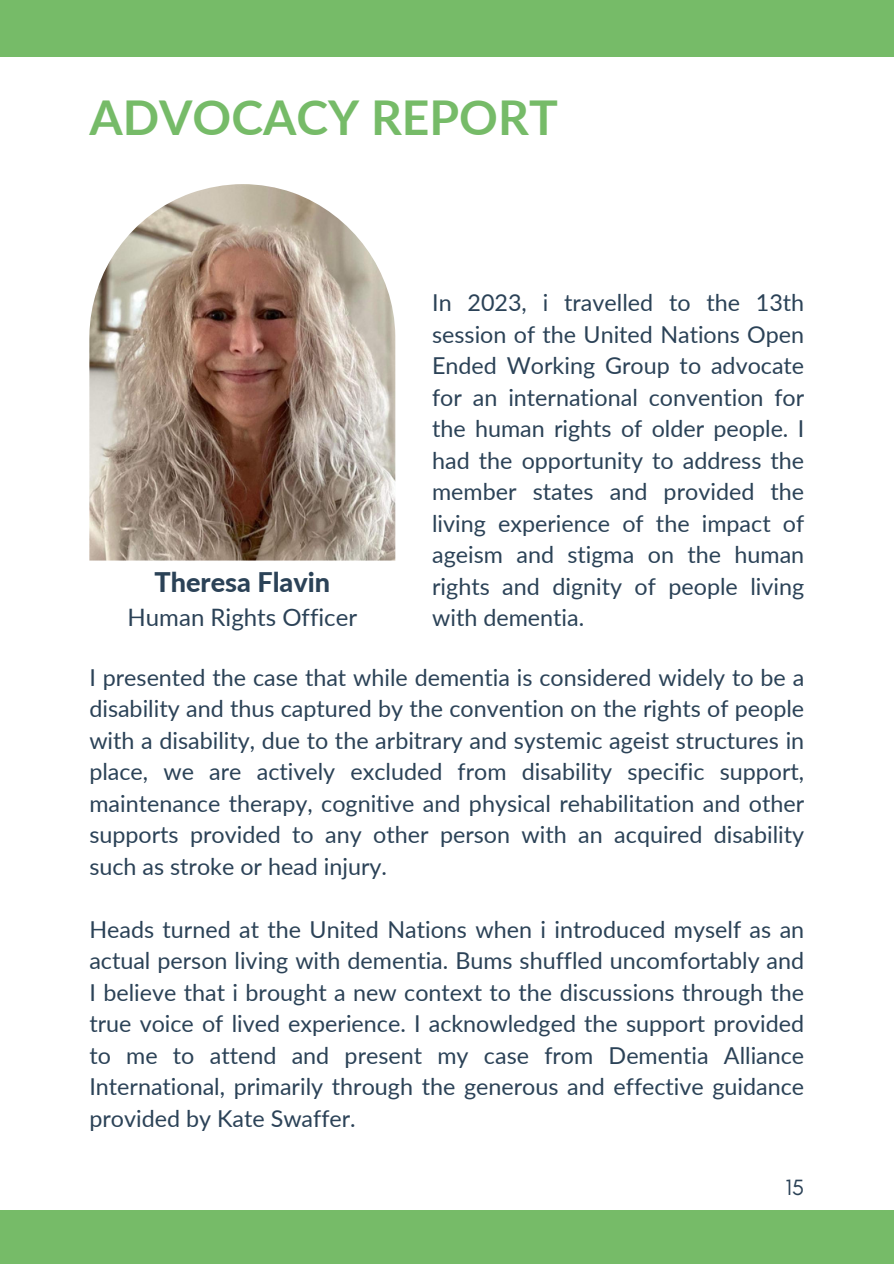
<style>
.page{position:relative;width:894px;height:1264px;background:#fff}
.page>*{position:absolute;margin:0;border:0;box-sizing:border-box;transform-origin:0 0}
.t1{font:700 48px "Lato";color:#76bb68}
.t2{font:800 27px "Lato";color:#2b4257}
.t3{font:24px "Lato";color:#2b4257}
.t4{font:23.25px/31.5px "Lato";color:#2b4257;text-align:justify}
.t5{font:22.5px "Glacial Indifference";color:#2b4257}
</style>
<div class="page">
<div style="left:0;top:1209px;width:893px;height:54px;background:#76bb68"></div>
<div style="left:0;top:0;width:893px;height:56px;background:#76bb68"></div>
<img style="left:89px;top:184px;width:306px;height:376px">
<p class="t1" style="left:89px;top:88px;width:470px">ADVOCACY REPORT</p>
<p class="t2" style="left:154px;top:566px;width:177px">Theresa Flavin</p>
<p class="t3" style="left:127px;top:602px;width:231px">Human Rights Officer</p>
<p class="t4" style="left:432px;top:286px;width:373px">In 2023, i travelled to the 13th session of the United Nations Open Ended Working Group to advocate for an international convention for the human rights of older people. I had the opportunity to address the member states and provided the living experience of the impact of ageism and stigma on the human rights and dignity of people living with dementia.</p>
<p class="t4" style="left:89px;top:661px;width:716px">I presented the case that while dementia is considered widely to be a disability and thus captured by the convention on the rights of people with a disability, due to the arbitrary and systemic ageist structures in place, we are actively excluded from disability specific support, maintenance therapy, cognitive and physical rehabilitation and other supports provided to any other person with an acquired disability such as stroke or head injury.</p>
<p class="t4" style="left:89px;top:913px;width:716px">Heads turned at the United Nations when i introduced myself as an actual person living with dementia. Bums shuffled uncomfortably and I believe that i brought a new context to the discussions through the true voice of lived experience. I acknowledged the support provided to me to attend and present my case from Dementia Alliance International, primarily through the generous and effective guidance provided by Kate Swaffer.</p>
<h1 class="t5" style="left:785px;top:1173px;width:20px">15</h1>
</div>
